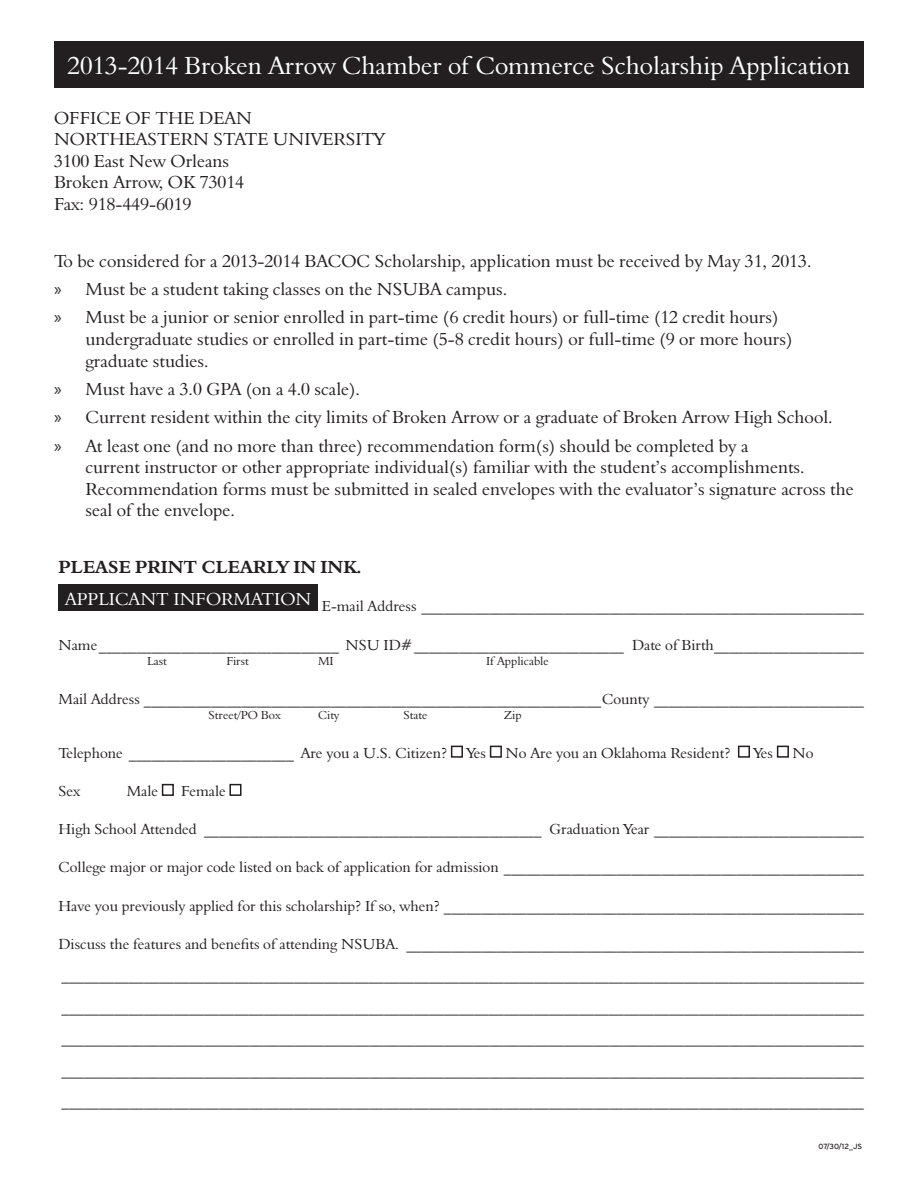
<style>
.page{position:relative;width:918px;height:1188px;background:#fff}
.page>*{position:absolute;margin:0;border:0;box-sizing:border-box;transform-origin:0 0}
.t1{font:25.5px "Aldine 401 BT Roman A";color:#fff}
.t2{font:18px/21.6px "Aldine 401 BT Roman A";color:#231f20}
.t3{font:18px "Aldine 401 BT Bold A";color:#231f20}
.t4{font:18px "Aldine 401 BT Roman A";color:#fff}
.t5{font:15px/31.5px "Aldine 401 BT Roman A";color:#231f20;text-align:justify}
.t6{font:12px "Aldine 401 BT Roman A";color:#231f20}
.t7{font:7.5px "Interstate";letter-spacing:-.005em;color:#231f20}
.s1{font-family:"Myriad Pro"}
</style>
<div class="page">
<div style="left:54px;top:41px;width:810px;height:46px;background:#231f20"></div>
<div style="left:58px;top:584px;width:260px;height:27px;background:#231f20"></div>
<div style="left:451px;top:746px;width:12px;height:12px;border:2px solid #231f20"></div>
<div style="left:490px;top:746px;width:12px;height:12px;border:2px solid #231f20"></div>
<div style="left:738px;top:746px;width:12px;height:12px;border:2px solid #231f20"></div>
<div style="left:777px;top:746px;width:12px;height:12px;border:2px solid #231f20"></div>
<div style="left:162px;top:784px;width:12px;height:12px;border:2px solid #231f20"></div>
<div style="left:229px;top:784px;width:13px;height:12px;border:2px solid #231f20"></div>
<p class="t1" style="left:68px;top:49px;width:785px">2013-2014 Broken Arrow Chamber of Commerce Scholarship Application</p>
<p class="t2" style="left:54px;top:107px;width:332px">OFFICE OF THE DEAN<br>NORTHEASTERN STATE UNIVERSITY<br>3100 East New Orleans<br>Broken Arrow, OK 73014<br>Fax: 918-449-6019</p>
<p class="t2" style="left:54px;top:250px;width:759px">To be considered for a 2013-2014 BACOC Scholarship, application must be received by May 31, 2013.</p>
<p class="t2" style="left:54px;top:278px;width:455px"><span class="s1">»</span> Must be a student taking classes on the NSUBA campus.</p>
<p class="t2" style="left:86px;top:306px;width:709px;text-indent:-32px"><span class="s1">»</span> Must be a junior or senior enrolled in part-time (6 credit hours) or full-time (12 credit hours) undergraduate studies or enrolled in part-time (5-8 credit hours) or full-time (9 or more hours) graduate studies.</p>
<p class="t2" style="left:54px;top:378px;width:308px"><span class="s1">»</span> Must have a 3.0 GPA (on a 4.0 scale).</p>
<p class="t2" style="left:54px;top:406px;width:780px"><span class="s1">»</span> Current resident within the city limits of Broken Arrow or a graduate of Broken Arrow High School.</p>
<p class="t2" style="left:86px;top:435px;width:770px;text-indent:-32px"><span class="s1">»</span> At least one (and no more than three) recommendation form(s) should be completed by a<br>current instructor or other appropriate individual(s) familiar with the student’s accomplishments.<br>Recommendation forms must be submitted in sealed envelopes with the evaluator’s signature across the seal of the envelope.</p>
<p class="t3" style="left:58px;top:556px;width:304px">PLEASE PRINT CLEARLY IN INK.</p>
<p class="t4" style="left:65px;top:588px;width:248px">APPLICANT INFORMATION</p>
<p class="t5" style="left:322px;top:590px;width:544px">E-mail Address ___________________________________________________________</p>
<p class="t5" style="left:58px;top:629px;width:807px">Name________________________________ NSU ID#____________________________ Date of Birth____________________</p>
<p class="t6" style="left:147px;top:654px;width:21px">Last</p>
<p class="t6" style="left:226px;top:654px;width:24px">First</p>
<p class="t6" style="left:318px;top:654px;width:17px">MI</p>
<p class="t6" style="left:486px;top:654px;width:64px">If Applicable</p>
<p class="t5" style="left:58px;top:683px;width:807px">Mail Address _____________________________________________________________County ____________________________</p>
<p class="t6" style="left:208px;top:708px;width:74px">Street/PO Box</p>
<p class="t6" style="left:318px;top:708px;width:23px">City</p>
<p class="t6" style="left:404px;top:708px;width:26px">State</p>
<p class="t6" style="left:504px;top:708px;width:19px">Zip</p>
<p class="t5" style="left:58px;top:737px;width:390px">Telephone ______________________ Are you a U.S. Citizen?</p>
<p class="t5" style="left:467px;top:737px;width:21px">Yes</p>
<p class="t5" style="left:506px;top:737px;width:226px">No Are you an Oklahoma Resident?</p>
<p class="t5" style="left:754px;top:737px;width:21px">Yes</p>
<p class="t5" style="left:793px;top:737px;width:23px">No</p>
<p class="t5" style="left:58px;top:775px;width:23px">Sex</p>
<p class="t5" style="left:127px;top:775px;width:33px">Male</p>
<p class="t5" style="left:181px;top:775px;width:46px">Female</p>
<p class="t5" style="left:58px;top:813px;width:807px">High School Attended _____________________________________________ Graduation Year ____________________________</p>
<p class="t5" style="left:58px;top:851px;width:807px">College major or major code listed on back of application for admission ________________________________________________</p>
<p class="t5" style="left:58px;top:890px;width:807px">Have you previously applied for this scholarship? If so, when? ________________________________________________________</p>
<p class="t5" style="left:58px;top:928px;width:807px">Discuss the features and benefits of attending NSUBA. _____________________________________________________________ ___________________________________________________________________________________________________________ ___________________________________________________________________________________________________________ ___________________________________________________________________________________________________________ ___________________________________________________________________________________________________________ ___________________________________________________________________________________________________________</p>
<p class="t7" style="left:818px;top:1141px;width:45px">07/30/12_JS</p>
</div>
